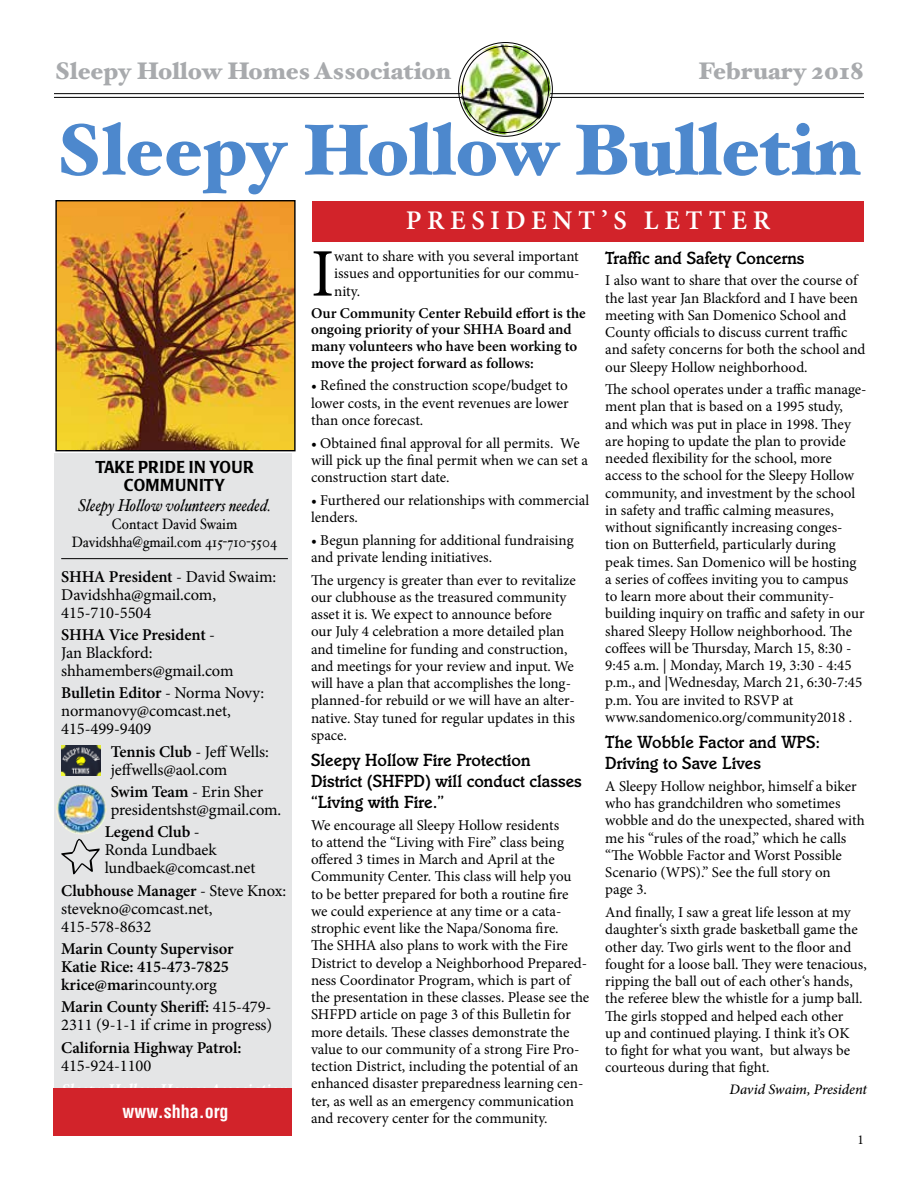
<style>
.page{position:relative;width:918px;height:1188px;background:#fff}
.page>*{position:absolute;margin:0;border:0;box-sizing:border-box;transform-origin:0 0}
.t1{font:900 72px "Hoefler Text";color:#4d88cd}
.t2{font:68.1px "Minion Pro";color:#000}
.t3{font:600 27px "Minion Pro";letter-spacing:.21em;color:#fff}
.t4{font:900 24px "Hoefler Text";color:#a8aaad}
.t5{font:500 18px/21px "Italia";color:#000;scale:.95 1}
.t6{font:700 condensed 18px "Helvetica";color:#fff}
.t7{font:italic 17.1px "Hoefler Text";color:#000;scale:.9 1}
.t8{font:500 17.1px/18px "Poppl Laudatio";letter-spacing:.02em;color:#000;text-align:center;scale:.9 1}
.t9{font:16.5px/18px "Minion Pro";letter-spacing:-.005em;color:#000}
.t10{font:600 16.5px/18px "Minion Pro";letter-spacing:-.005em;color:#000}
.t11{font:italic 700 16.5px "Minion Pro";letter-spacing:-.005em;color:#fff}
.t12{font:15px/17.2px "Minion Pro";color:#000}
.t13{font:600 15px/16.8px "Minion Pro";letter-spacing:-.005em;color:#000}
.t14{font:15px/18px "Hoefler Text";color:#000;text-align:center;scale:.9 1}
.t15{font:italic 500 14.55px "Minion Pro";letter-spacing:-.005em;color:#000}
.t16{font:13.5px "Minion Pro";color:#000}
.s1{font-weight:600}
.s2{font-weight:400}
</style>
<div class="page">
<hr style="left:54px;top:93px;width:810px;height:1px;background:#000">
<hr style="left:54px;top:97px;width:810px;height:1px;background:#000">
<div style="left:55px;top:453px;width:237px;height:680px;background:#e4e5e6"></div>
<hr style="left:61px;top:558px;width:227px;height:1px;background:#000">
<img style="left:57px;top:202px;width:237px;height:247px">
<div style="left:55px;top:200px;width:241px;height:251px;border:1px solid #000"></div>
<img style="left:56px;top:784px;width:51px;height:50px;border-radius:25px">
<img style="left:61px;top:745px;width:39px;height:31px">
<svg style="left:61px;top:839px;width:39px;height:35px"></svg>
<div style="left:312px;top:201px;width:552px;height:41px;background:#d2232a"></div>
<img style="left:460px;top:44px;width:90px;height:90px;border-radius:45px">
<div style="left:53px;top:1089px;width:239px;height:47px;background:#d2232a"></div>
<h3 class="t4" style="left:54px;top:57px;width:398px">Sleepy Hollow Homes Association</h3>
<h3 class="t4" style="left:698px;top:57px;width:167px">February 2018</h3>
<h1 class="t1" style="left:54px;top:107px;width:807px">Sleepy Hollow Bulletin</h1>
<h3 class="t3" style="left:406px;top:202px;width:366px">PRESIDENT’S LETTER</h3>
<p class="t8" style="left:95px;top:458px;width:178px">TAKE PRIDE IN YOUR<br>COMMUNITY</p>
<p class="t7" style="left:78px;top:496px;width:216px">Sleepy Hollow volunteers needed.</p>
<p class="t14" style="left:72px;top:515px;width:230px">Contact David Swaim<br>Davidshha@gmail.com 415-710-5504</p>
<p class="t9" style="left:61px;top:567px;width:216px"><span class="s1">SHHA President</span> - David Swaim:<br>Davidshha@gmail.com,<br>415-710-5504</p>
<p class="t9" style="left:61px;top:626px;width:174px"><span class="s1">SHHA Vice President</span> -<br>Jan Blackford: shhamembers@gmail.com</p>
<p class="t9" style="left:61px;top:684px;width:204px"><span class="s1">Bulletin Editor</span> - Norma Novy: normanovy@comcast.net,<br>415-499-9409</p>
<p class="t9" style="left:111px;top:742px;width:160px"><span class="s1">Tennis Club</span> - Jeff Wells: jeffwells@aol.com</p>
<p class="t9" style="left:111px;top:783px;width:172px"><span class="s1">Swim Team</span> - Erin Sher presidentshst@gmail.com.</p>
<p class="t9" style="left:105px;top:823px;width:152px"><span class="s1">Legend Club</span> -<br>Ronda Lundbaek lundbaek@comcast.net</p>
<p class="t9" style="left:61px;top:881px;width:227px"><span class="s1">Clubhouse Manager</span> - Steve Knox: stevekno@comcast.net,<br>415-578-8632</p>
<p class="t10" style="left:61px;top:940px;width:174px">Marin County Supervisor<br>Katie Rice: 415-473-7825 krice@mar<span class="s2">incounty.org</span></p>
<p class="t9" style="left:61px;top:998px;width:213px"><span class="s1">Marin County Sheriff:</span> 415-479-<br>2311 (9-1-1 if crime in progress)</p>
<p class="t10" style="left:61px;top:1038px;width:182px">California Highway Patrol:</p>
<p class="t9" style="left:61px;top:1056px;width:92px">415-924-1100</p>
<p class="t11" style="left:118px;top:1096px;width:114px">at www.shha.org</p>
<p class="t6" style="left:122px;top:1100px;width:108px">www.shha.org</p>
<h2 class="t2" style="left:311px;top:228px;width:25px">I</h2>
<p class="t12" style="left:334px;top:248px;width:247px;text-align:justify">want to share with you several important issues and opportunities for our commu&shy;nity.</p>
<p class="t13" style="left:311px;top:304px;width:276px">Our Community Center Rebuild effort is the ongoing priority of your SHHA Board and many volunteers who have been working to move the project forward as follows:</p>
<p class="t12" style="left:311px;top:377px;width:259px;text-align:justify">• Refined the construction scope/budget to lower costs, in the event revenues are lower than once forecast.</p>
<p class="t12" style="left:311px;top:434px;width:279px">• Obtained final approval for all permits. We will pick up the final permit when we can set a construction start date.</p>
<p class="t12" style="left:311px;top:491px;width:280px">• Furthered our relationships with commercial lenders.</p>
<p class="t12" style="left:311px;top:531px;width:264px">• Begun planning for additional fundraising and private lending initiatives.</p>
<p class="t12" style="left:311px;top:571px;width:266px">The urgency is greater than ever to revitalize our clubhouse as the treasured community asset it is. We expect to announce before our July 4 celebration a more detailed plan and timeline for funding and construction, and meetings for your review and input. We will have a plan that accomplishes the long&shy;planned-for rebuild or we will have an alter&shy;native. Stay tuned for regular updates in this space.</p>
<p class="t5" style="left:311px;top:750px;width:287px">Sleepy Hollow Fire Protection<br>District (SHFPD) will conduct classes “Living with Fire.”</p>
<p class="t12" style="left:311px;top:816px;width:280px">We encourage all Sleepy Hollow residents<br>to attend the “Living with Fire” class being offered 3 times in March and April at the Community Center. This class will help you<br>to be better prepared for both a routine fire<br>we could experience at any time or a cata&shy;strophic event like the Napa/Sonoma fire.<br>The SHHA also plans to work with the Fire District to develop a Neighborhood Prepared&shy;ness Coordinator Program, which is part of the presentation in these classes. Please see the SHFPD article on page 3 of this Bulletin for more details. These classes demonstrate the value to our community of a strong Fire Pro&shy;tection District, including the potential of an enhanced disaster preparedness learning cen&shy;ter, as well as an emergency communication and recovery center for the community.</p>
<p class="t5" style="left:605px;top:247px;width:211px">Traffic and Safety Concerns</p>
<p class="t12" style="left:605px;top:272px;width:262px">I also want to share that over the course of the last year Jan Blackford and I have been meeting with San Domenico School and County officials to discuss current traffic and safety concerns for both the school and our Sleepy Hollow neighborhood.</p>
<p class="t12" style="left:605px;top:381px;width:263px">The school operates under a traffic manage&shy;ment plan that is based on a 1995 study, and which was put in place in 1998. They are hoping to update the plan to provide needed flexibility for the school, more access to the school for the Sleepy Hollow community, and investment by the school in safety and traffic calming measures, without significantly increasing conges&shy;tion on Butterfield, particularly during peak times. San Domenico will be hosting a series of coffees inviting you to campus<br>to learn more about their community&shy;building inquiry on traffic and safety in our shared Sleepy Hollow neighborhood. The coffees will be Thursday, March 15, 8:30 - 9:45 a.m. | Monday, March 19, 3:30 - 4:45 p.m., and |Wednesday, March 21, 6:30-7:45 p.m. You are invited to RSVP at www.sandomenico.org/community2018 .</p>
<p class="t5" style="left:605px;top:732px;width:228px">The Wobble Factor and WPS:<br>Driving to Save Lives</p>
<p class="t12" style="left:605px;top:778px;width:261px">A Sleepy Hollow neighbor, himself a biker who has grandchildren who sometimes wobble and do the unexpected, shared with me his “rules of the road,” which he calls “The Wobble Factor and Worst Possible Scenario (WPS).” See the full story on<br>page 3.</p>
<p class="t12" style="left:605px;top:904px;width:263px">And finally, I saw a great life lesson at my daughter‘s sixth grade basketball game the other day. Two girls went to the floor and fought for a loose ball. They were tenacious, ripping the ball out of each other‘s hands, the referee blew the whistle for a jump ball.<br>The girls stopped and helped each other<br>up and continued playing. I think it’s OK<br>to fight for what you want, but always be courteous during that fight.</p>
<p class="t15" style="left:730px;top:1080px;width:139px">David Swaim, President</p>
<p class="t16" style="left:858px;top:1130px;width:8px">1</p>
</div>
